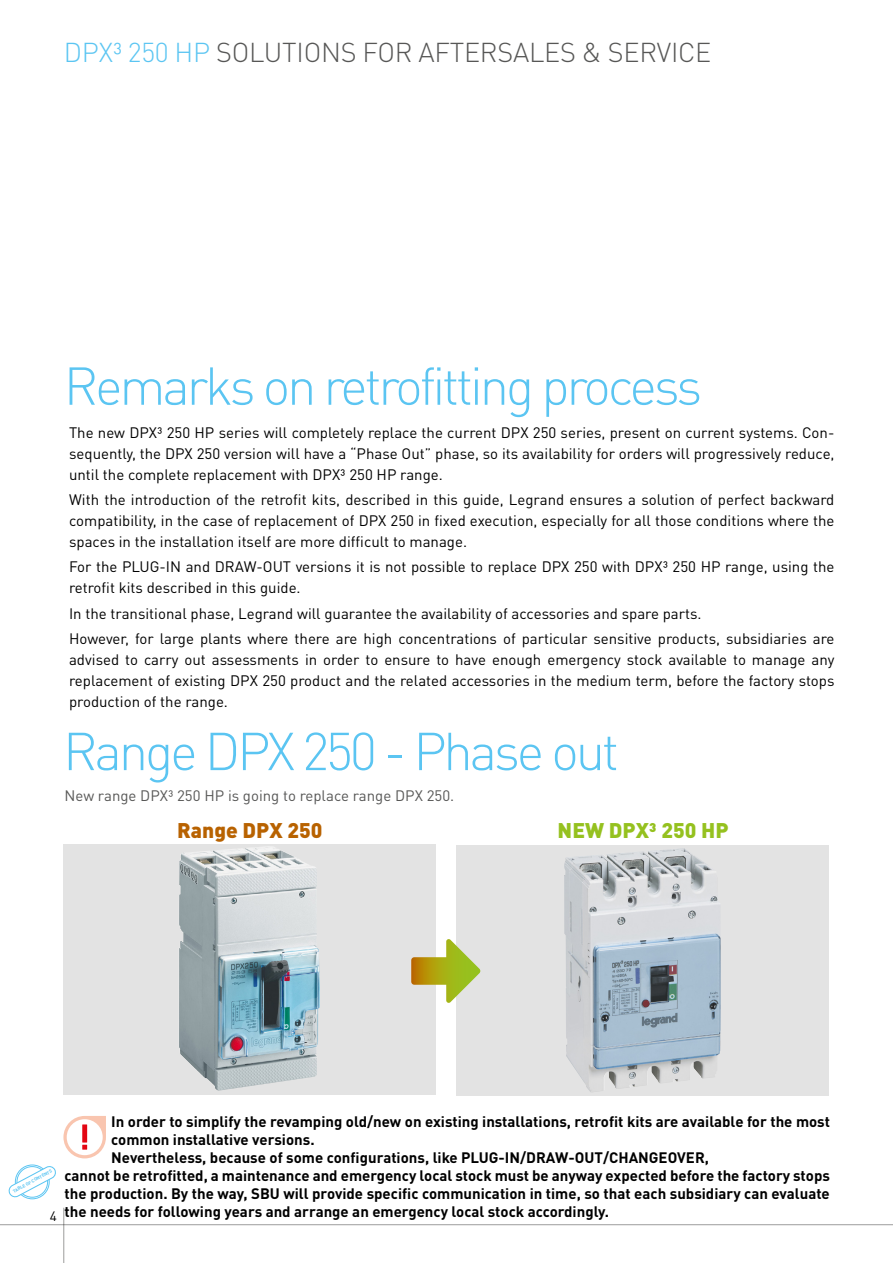
<style>
.page{position:relative;width:893px;height:1263px;background:#fff}
.page>*{position:absolute;margin:0;border:0;box-sizing:border-box;transform-origin:0 0}
.t1{font:300 52.5px "DIN Pro";letter-spacing:-.06em;color:#5bc5f2}
.t2{font:300 27px "DIN Pro";letter-spacing:-.01em;color:#575756}
.t3{font:900 21px "DIN Pro";color:#95c11f}
.t4{font:900 21px "DIN Pro";color:#b86200}
.t5{font:15px/21px "DIN Pro";color:#000;text-align:justify}
.t6{font:700 15px "DIN Pro";color:#000}
.t7{font:15px "DIN Pro";color:#575756}
.t8{font:13.5px "DIN Pro";color:#000}
.t9{font:700 4.5px "DIN Pro";color:#5bc5f2}
.s1{color:#5bc5f2}
</style>
<div class="page">
<svg style="left:63px;top:1116px;width:43px;height:42px"></svg>
<div style="left:63px;top:844px;width:372px;height:251px;background:#e3e3e3"></div>
<img style="left:179px;top:846px;width:141px;height:245px">
<div style="left:456px;top:845px;width:372px;height:251px;background:#e3e3e3"></div>
<img style="left:564px;top:848px;width:157px;height:244px">
<svg style="left:411px;top:939px;width:70px;height:65px"></svg>
<hr style="left:63px;top:1208px;width:1px;height:55px;background:#9d9d9c">
<hr style="left:0;top:1224px;width:893px;height:1px;background:#9d9d9c">
<div style="left:15px;top:1165px;width:35px;height:34px;border:1px solid #5bc5f2;border-radius:50%"></div>
<svg style="left:11px;top:1167px;width:44px;height:31px"></svg>
<h2 class="t2" style="left:64px;top:34px;width:649px"><span class="s1">DPX³ 250 HP</span> SOLUTIONS FOR AFTERSALES &amp; SERVICE</h2>
<h1 class="t1" style="left:64px;top:350px;width:640px">Remarks on retrofitting process</h1>
<p class="t5" style="left:69px;top:421px;width:767px">The new DPX³ 250 HP series will completely replace the current DPX 250 series, present on current systems. Con&shy;sequently, the DPX 250 version will have a “Phase Out” phase, so its availability for orders will progressively reduce, until the complete replacement with DPX³ 250 HP range.</p>
<p class="t5" style="left:69px;top:488px;width:767px">With the introduction of the retrofit kits, described in this guide, Legrand ensures a solution of perfect backward compatibility, in the case of replacement of DPX 250 in fixed execution, especially for all those conditions where the spaces in the installation itself are more difficult to manage.</p>
<p class="t5" style="left:69px;top:556px;width:767px">For the PLUG-IN and DRAW-OUT versions it is not possible to replace DPX 250 with DPX³ 250 HP range, using the retrofit kits described in this guide.</p>
<p class="t5" style="left:69px;top:600px;width:767px;line-height:25.2px">In the transitional phase, Legrand will guarantee the availability of accessories and spare parts.<br>However, for large plants where there are high concentrations of particular sensitive products, subsidiaries are</p>
<p class="t5" style="left:69px;top:648px;width:767px">advised to carry out assessments in order to ensure to have enough emergency stock available to manage any replacement of existing DPX 250 product and the related accessories in the medium term, before the factory stops production of the range.</p>
<h1 class="t1" style="left:63px;top:715px;width:557px">Range DPX 250 - Phase out</h1>
<p class="t7" style="left:64px;top:786px;width:391px">New range DPX³ 250 HP is going to replace range DPX 250.</p>
<h3 class="t4" style="left:177px;top:817px;width:147px">Range DPX 250</h3>
<h3 class="t3" style="left:558px;top:817px;width:172px">NEW DPX³ 250 HP</h3>
<p class="t9" style="left:12px;top:1188px;width:45px;rotate:-28deg">TABLE OF CONTENTS</p>
<p class="t8" style="left:50px;top:1207px;width:9px">4</p>
<p class="t6" style="left:111px;top:1109px;width:720px">In order to simplify the revamping old/new on existing installations, retrofit kits are available for the most</p>
<p class="t6" style="left:111px;top:1127px;width:205px">common installative versions.</p>
<p class="t6" style="left:111px;top:1145px;width:599px">Nevertheless, because of some configurations, like PLUG-IN/DRAW-OUT/CHANGEOVER,</p>
<p class="t6" style="left:64px;top:1163px;width:767px">cannot be retrofitted, a maintenance and emergency local stock must be anyway expected before the factory stops</p>
<p class="t6" style="left:64px;top:1181px;width:767px">the production. By the way, SBU will provide specific communication in time, so that each subsidiary can evaluate</p>
<p class="t6" style="left:64px;top:1199px;width:546px">the needs for following years and arrange an emergency local stock accordingly.</p>
</div>
